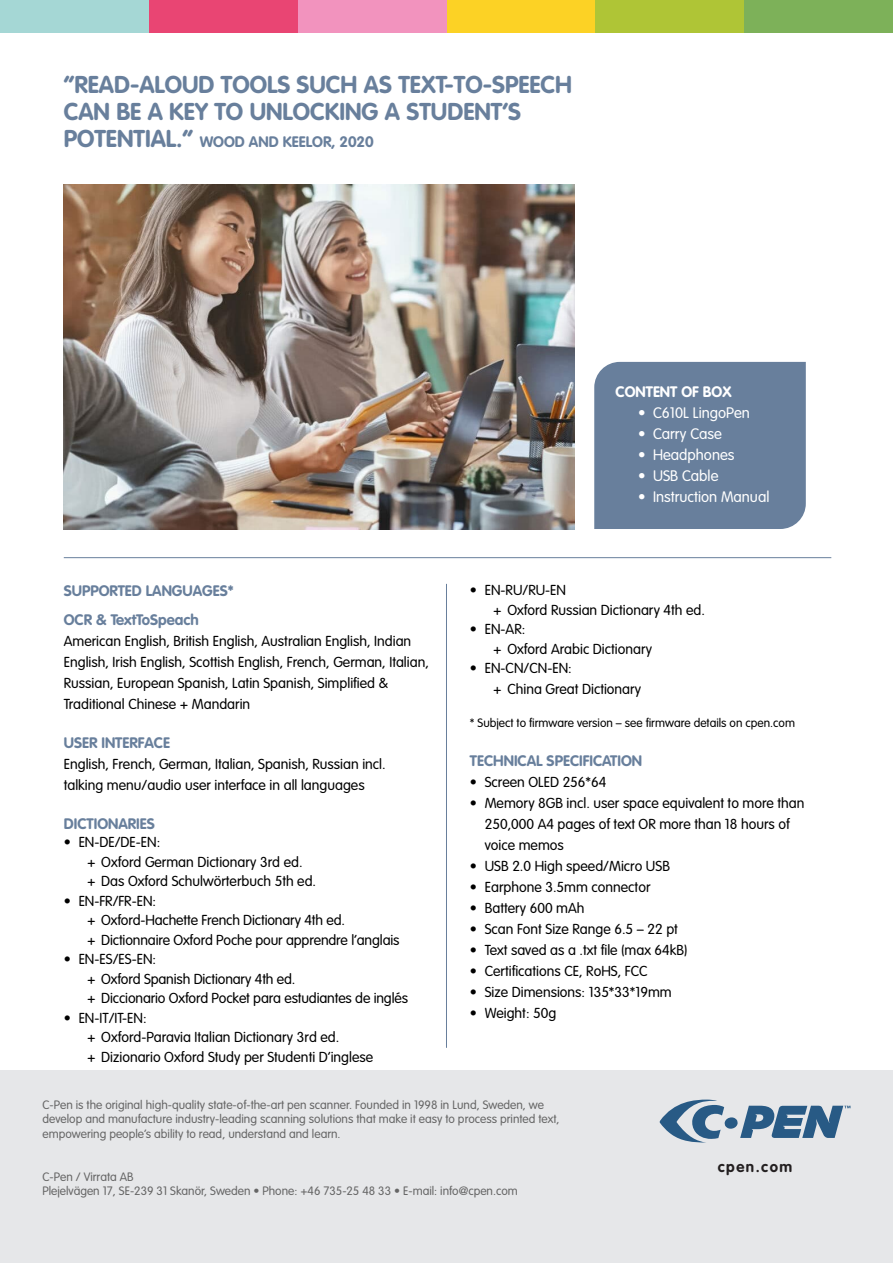
<style>
.page{position:relative;width:893px;height:1263px;background:#fff}
.page>*{position:absolute;margin:0;border:0;box-sizing:border-box;transform-origin:0 0}
.t1{font:700 24px "VAG Rounded";color:#687f9c}
.t2{font:700 15px/29.5px "VAG Rounded";color:#687f9c}
.t3{font:300 15px "VAG Rounded";color:#fff}
.t4{font:700 15px "VAG Rounded";color:#fff}
.t5{font:700 15px "VAG Rounded";letter-spacing:.1em;color:#231f20}
.t6{font:300 14.25px/20.9px "VAG Rounded";color:#000}
.t7{font:300 12px/14.4px "VAG Rounded";color:#666}
.t8{font:300 12px "VAG Rounded";color:#000}
.s1{font-size:24px}
</style>
<div class="page">
<div style="left:0;top:1071px;width:893px;height:192px;background:#e6e7e9"></div>
<svg style="left:660px;top:1099px;width:190px;height:43px"></svg>
<hr style="left:64px;top:557px;width:767px;height:1px;background:#687f9c">
<hr style="left:446px;top:584px;width:1px;height:464px;background:#687f9c">
<img style="left:64px;top:185px;width:510px;height:344px">
<div style="left:594px;top:362px;width:212px;height:167px;background:#687f9c"></div>
<div style="left:149px;top:0;width:149px;height:32px;background:#e94573"></div>
<div style="left:446px;top:0;width:149px;height:32px;background:#fcd225"></div>
<div style="left:595px;top:0;width:149px;height:32px;background:#afc536"></div>
<div style="left:744px;top:0;width:149px;height:32px;background:#7db159"></div>
<div style="left:298px;top:0;width:148px;height:32px;background:#f293be"></div>
<div style="left:0;top:0;width:149px;height:32px;background:#a5d7d5"></div>
<p class="t1" style="left:64px;top:71px;width:510px">“READ-ALOUD TOOLS SUCH AS TEXT-TO-SPEECH</p>
<p class="t1" style="left:64px;top:98px;width:459px">CAN BE A KEY TO UNLOCKING A STUDENT’S</p>
<p class="t2" style="left:64px;top:127px;width:312px"><span class="s1">POTENTIAL.”</span> WOOD AND KEELOR, 2020</p>
<p class="t4" style="left:615px;top:383px;width:118px">CONTENT OF BOX</p>
<p class="t3" style="left:638px;top:404px;width:113px">• C610L LingoPen</p>
<p class="t3" style="left:638px;top:425px;width:86px">• Carry Case</p>
<p class="t3" style="left:638px;top:446px;width:98px">• Headphones</p>
<p class="t3" style="left:638px;top:467px;width:82px">• USB Cable</p>
<p class="t3" style="left:638px;top:488px;width:133px">• Instruction Manual</p>
<p class="t2" style="left:64px;top:575px;width:171px">SUPPORTED LANGUAGES*<br>OCR &amp; TextToSpeach</p>
<p class="t6" style="left:64px;top:631px;width:367px">American English, British English, Australian English, Indian English, Irish English, Scottish English, French, German, Italian, Russian, European Spanish, Latin Spanish, Simplified &amp; Traditional Chinese + Mandarin</p>
<p class="t2" style="left:64px;top:728px;width:108px">USER INTERFACE</p>
<p class="t6" style="left:64px;top:754px;width:323px">English, French, German, Italian, Spanish, Russian incl. talking menu/audio user interface in all languages</p>
<p class="t2" style="left:64px;top:809px;width:93px">DICTIONARIES</p>
<p class="t6" style="left:64px;top:832px;width:98px">• EN-DE/DE-EN:</p>
<p class="t6" style="left:87px;top:851px;width:217px">+ Oxford German Dictionary 3rd ed.</p>
<p class="t6" style="left:87px;top:871px;width:230px">+ Das Oxford Schulwörterbuch 5th ed.</p>
<p class="t6" style="left:64px;top:890px;width:94px">• EN-FR/FR-EN:</p>
<p class="t6" style="left:87px;top:910px;width:259px">+ Oxford-Hachette French Dictionary 4th ed.</p>
<p class="t6" style="left:87px;top:929px;width:314px">+ Dictionnaire Oxford Poche pour apprendre l’anglais</p>
<p class="t6" style="left:64px;top:949px;width:94px">• EN-ES/ES-EN:</p>
<p class="t6" style="left:87px;top:968px;width:210px">+ Oxford Spanish Dictionary 4th ed.</p>
<p class="t6" style="left:87px;top:988px;width:322px">+ Diccionario Oxford Pocket para estudiantes de inglés</p>
<p class="t6" style="left:64px;top:1007px;width:84px">• EN-IT/IT-EN:</p>
<p class="t6" style="left:87px;top:1027px;width:254px">+ Oxford-Paravia Italian Dictionary 3rd ed.</p>
<p class="t6" style="left:87px;top:1046px;width:288px">+ Dizionario Oxford Study per Studenti D’inglese</p>
<p class="t7" style="left:43px;top:1097px;width:519px">C-Pen is the original high-quality state-of-the-art pen scanner. Founded in 1998 in Lund, Sweden, we develop and manufacture industry-leading scanning solutions that make it easy to process printed text, empowering people’s ability to read, understand and learn.</p>
<p class="t7" style="left:43px;top:1169px;width:93px">C-Pen / Virrata AB</p>
<p class="t7" style="left:43px;top:1184px;width:477px">Plejelvägen 17, SE-239 31 Skanör, Sweden • Phone: +46 735-25 48 33 • E-mail: info@cpen.com</p>
<p class="t6" style="left:470px;top:580px;width:98px">• EN-RU/RU-EN</p>
<p class="t6" style="left:493px;top:599px;width:213px">+ Oxford Russian Dictionary 4th ed.</p>
<p class="t6" style="left:470px;top:619px;width:57px">• EN-AR:</p>
<p class="t6" style="left:493px;top:638px;width:160px">+ Oxford Arabic Dictionary</p>
<p class="t6" style="left:470px;top:658px;width:103px">• EN-CN/CN-EN:</p>
<p class="t6" style="left:493px;top:679px;width:150px">+ China Great Dictionary</p>
<p class="t8" style="left:470px;top:716px;width:327px">* Subject to firmware version – see firmware details on cpen.com</p>
<p class="t2" style="left:470px;top:746px;width:174px">TECHNICAL SPECIFICATION</p>
<p class="t6" style="left:470px;top:772px;width:138px">• Screen OLED 256*64</p>
<p class="t6" style="left:485px;top:792px;width:321px;text-indent:-15px">• Memory 8GB incl. user space equivalent to more than<br>250,000 A4 pages of text OR more than 18 hours of voice memos</p>
<p class="t6" style="left:470px;top:856px;width:202px">• USB 2.0 High speed/Micro USB</p>
<p class="t6" style="left:470px;top:877px;width:182px">• Earphone 3.5mm connector</p>
<p class="t6" style="left:470px;top:898px;width:116px">• Battery 600 mAh</p>
<p class="t6" style="left:470px;top:919px;width:210px">• Scan Font Size Range 6.5 – 22 pt</p>
<p class="t6" style="left:470px;top:940px;width:219px">• Text saved as a .txt file (max 64kB)</p>
<p class="t6" style="left:470px;top:961px;width:179px">• Certifications CE, RoHS, FCC</p>
<p class="t6" style="left:470px;top:982px;width:203px">• Size Dimensions: 135*33*19mm</p>
<p class="t6" style="left:470px;top:1003px;width:88px">• Weight: 50g</p>
<p class="t5" style="left:718px;top:1158px;width:76px">cpen.com</p>
</div>
